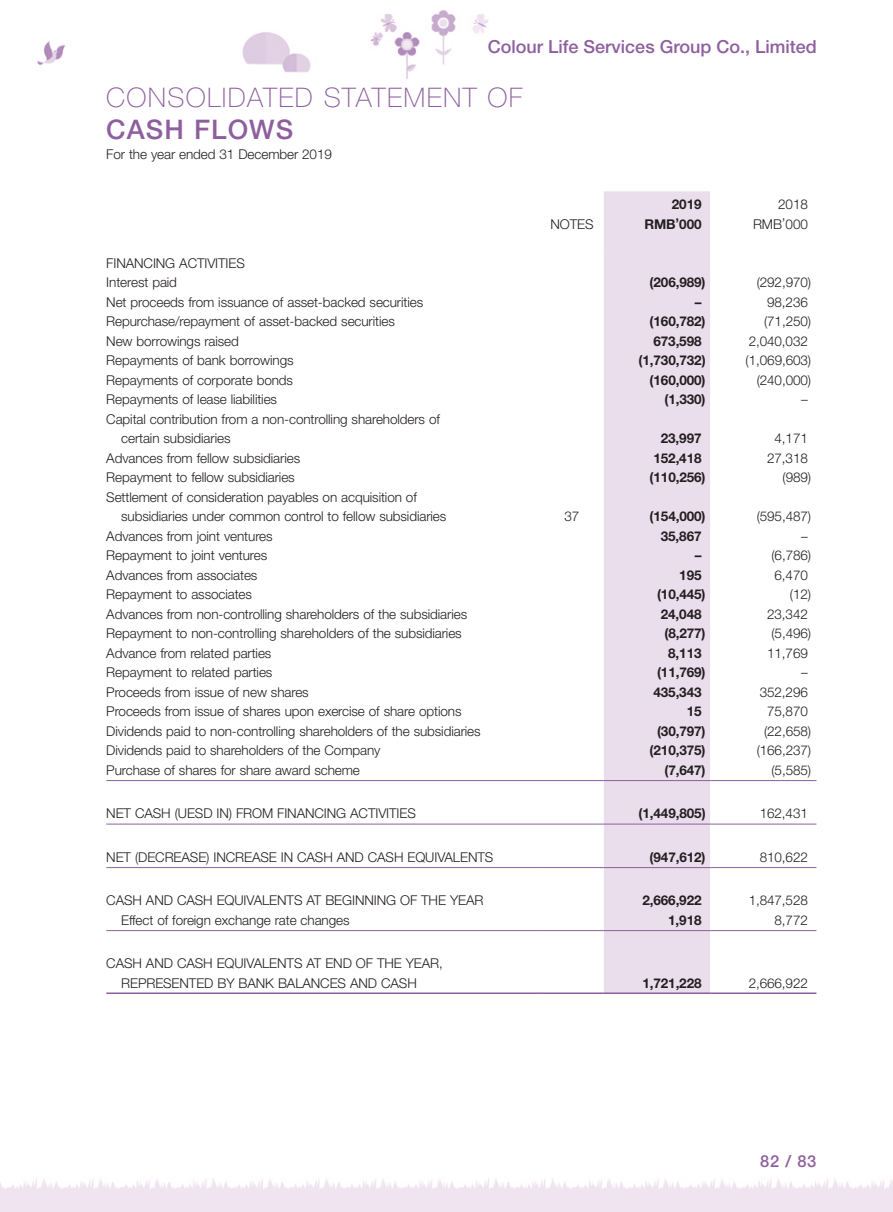
<style>
.page{position:relative;width:893px;height:1212px;background:#fff}
.page>*{position:absolute;margin:0;border:0;box-sizing:border-box;transform-origin:0 0}
.t1{font:100 27px "Helvetica Neue LT Std";letter-spacing:.05em;color:#8e5f9e}
.t2{font:500 27px "Helvetica Neue LT Std";letter-spacing:.04em;color:#8e5f9e}
.t3{font:500 18px "Helvetica Neue LT Std";color:#8e5f9e}
.t4{font:500 16.5px "Helvetica Neue LT Std";color:#8e5f9e}
.Body_Text{font:300 13.5px/19.5px "Helvetica Neue LT Std";letter-spacing:-.005em;color:#231f20}
.Body_Text-2{font:700 13.5px "Helvetica Neue LT Std";letter-spacing:-.005em;color:#231f20}
</style>
<div class="page">
<img style="left:0;top:10px;width:893px;height:1202px">
<div style="left:604px;top:250px;width:106px;height:742px;background:#eaddec"></div>
<hr style="left:106px;top:780px;width:434px;height:1px;background:#8e5f9e">
<hr style="left:540px;top:780px;width:64px;height:1px;background:#8e5f9e">
<hr style="left:604px;top:780px;width:106px;height:1px;background:#8e5f9e">
<hr style="left:710px;top:780px;width:106px;height:1px;background:#8e5f9e">
<hr style="left:106px;top:824px;width:434px;height:1px;background:#8e5f9e">
<hr style="left:540px;top:824px;width:64px;height:1px;background:#8e5f9e">
<hr style="left:604px;top:824px;width:106px;height:1px;background:#8e5f9e">
<hr style="left:710px;top:824px;width:106px;height:1px;background:#8e5f9e">
<hr style="left:106px;top:867px;width:434px;height:1px;background:#8e5f9e">
<hr style="left:540px;top:867px;width:64px;height:1px;background:#8e5f9e">
<hr style="left:604px;top:867px;width:106px;height:1px;background:#8e5f9e">
<hr style="left:710px;top:867px;width:106px;height:1px;background:#8e5f9e">
<hr style="left:106px;top:930px;width:434px;height:1px;background:#8e5f9e">
<hr style="left:540px;top:930px;width:64px;height:1px;background:#8e5f9e">
<hr style="left:604px;top:930px;width:106px;height:1px;background:#8e5f9e">
<hr style="left:710px;top:930px;width:106px;height:1px;background:#8e5f9e">
<hr style="left:106px;top:992px;width:434px;height:2px;background:#8e5f9e">
<hr style="left:540px;top:992px;width:64px;height:2px;background:#8e5f9e">
<hr style="left:604px;top:992px;width:106px;height:2px;background:#8e5f9e">
<hr style="left:710px;top:992px;width:106px;height:2px;background:#8e5f9e">
<div style="left:604px;top:191px;width:106px;height:59px;background:#eaddec"></div>
<h2 class="t3" style="left:488px;top:36px;width:330px">Colour Life Services Group Co., Limited</h2>
<h1 class="t1" style="left:106px;top:82px;width:418px">CONSOLIDATED STATEMENT OF</h1>
<h1 class="t2" style="left:106px;top:113px;width:189px">CASH FLOWS</h1>
<p class="Body_Text" style="left:106px;top:144px;width:227px">For the year ended 31 December 2019</p>
<p class="Body_Text-2" style="left:672px;top:196px;width:31px">2019</p>
<p class="Body_Text" style="left:778px;top:194px;width:31px">2018</p>
<p class="Body_Text" style="left:550px;top:214px;width:45px">NOTES</p>
<p class="Body_Text-2" style="left:644px;top:215px;width:59px">RMB’000</p>
<p class="Body_Text" style="left:753px;top:214px;width:56px">RMB’000</p>
<p class="Body_Text" style="left:106px;top:253px;width:140px">FINANCING ACTIVITIES</p>
<p class="Body_Text" style="left:106px;top:272px;width:72px">Interest paid</p>
<p class="Body_Text-2" style="left:650px;top:274px;width:58px">(206,989)</p>
<p class="Body_Text" style="left:757px;top:272px;width:56px">(292,970)</p>
<p class="Body_Text" style="left:106px;top:292px;width:318px">Net proceeds from issuance of asset-backed securities</p>
<p class="Body_Text-2" style="left:695px;top:293px;width:8px">–</p>
<p class="Body_Text" style="left:767px;top:292px;width:42px">98,236</p>
<p class="Body_Text" style="left:106px;top:311px;width:290px">Repurchase/repayment of asset-backed securities</p>
<p class="Body_Text-2" style="left:650px;top:313px;width:58px">(160,782)</p>
<p class="Body_Text" style="left:764px;top:311px;width:49px">(71,250)</p>
<p class="Body_Text" style="left:106px;top:331px;width:134px">New borrowings raised</p>
<p class="Body_Text-2" style="left:653px;top:332px;width:50px">673,598</p>
<p class="Body_Text" style="left:749px;top:331px;width:61px">2,040,032</p>
<p class="Body_Text" style="left:106px;top:350px;width:189px">Repayments of bank borrowings</p>
<p class="Body_Text-2" style="left:639px;top:352px;width:69px">(1,730,732)</p>
<p class="Body_Text" style="left:746px;top:350px;width:67px">(1,069,603)</p>
<p class="Body_Text" style="left:106px;top:370px;width:188px">Repayments of corporate bonds</p>
<p class="Body_Text-2" style="left:650px;top:371px;width:58px">(160,000)</p>
<p class="Body_Text" style="left:757px;top:370px;width:56px">(240,000)</p>
<p class="Body_Text" style="left:106px;top:389px;width:172px">Repayments of lease liabilities</p>
<p class="Body_Text-2" style="left:664px;top:391px;width:43px">(1,330)</p>
<p class="Body_Text" style="left:801px;top:389px;width:8px">–</p>
<p class="Body_Text" style="left:121px;top:409px;width:320px;text-indent:-15px">Capital contribution from a non-controlling shareholders of certain subsidiaries</p>
<p class="Body_Text-2" style="left:661px;top:430px;width:42px">23,997</p>
<p class="Body_Text" style="left:774px;top:428px;width:35px">4,171</p>
<p class="Body_Text" style="left:106px;top:448px;width:195px">Advances from fellow subsidiaries</p>
<p class="Body_Text-2" style="left:653px;top:449px;width:50px">152,418</p>
<p class="Body_Text" style="left:767px;top:448px;width:42px">27,318</p>
<p class="Body_Text" style="left:106px;top:467px;width:190px">Repayment to fellow subsidiaries</p>
<p class="Body_Text-2" style="left:650px;top:469px;width:58px">(110,256)</p>
<p class="Body_Text" style="left:782px;top:467px;width:30px">(989)</p>
<p class="Body_Text" style="left:121px;top:487px;width:327px;text-indent:-15px">Settlement of consideration payables on acquisition of subsidiaries under common control to fellow subsidiaries</p>
<p class="Body_Text" style="left:564px;top:506px;width:16px">37</p>
<p class="Body_Text-2" style="left:650px;top:508px;width:58px">(154,000)</p>
<p class="Body_Text" style="left:757px;top:506px;width:56px">(595,487)</p>
<p class="Body_Text" style="left:106px;top:526px;width:168px">Advances from joint ventures</p>
<p class="Body_Text-2" style="left:661px;top:527px;width:42px">35,867</p>
<p class="Body_Text" style="left:801px;top:526px;width:8px">–</p>
<p class="Body_Text" style="left:106px;top:545px;width:162px">Repayment to joint ventures</p>
<p class="Body_Text-2" style="left:695px;top:547px;width:8px">–</p>
<p class="Body_Text" style="left:771px;top:545px;width:41px">(6,786)</p>
<p class="Body_Text" style="left:106px;top:565px;width:153px">Advances from associates</p>
<p class="Body_Text-2" style="left:679px;top:566px;width:24px">195</p>
<p class="Body_Text" style="left:774px;top:565px;width:35px">6,470</p>
<p class="Body_Text" style="left:106px;top:584px;width:147px">Repayment to associates</p>
<p class="Body_Text-2" style="left:657px;top:586px;width:50px">(10,445)</p>
<p class="Body_Text" style="left:790px;top:584px;width:23px">(12)</p>
<p class="Body_Text" style="left:106px;top:604px;width:362px">Advances from non-controlling shareholders of the subsidiaries</p>
<p class="Body_Text-2" style="left:661px;top:605px;width:42px">24,048</p>
<p class="Body_Text" style="left:767px;top:604px;width:42px">23,342</p>
<p class="Body_Text" style="left:106px;top:623px;width:357px">Repayment to non-controlling shareholders of the subsidiaries</p>
<p class="Body_Text-2" style="left:664px;top:625px;width:43px">(8,277)</p>
<p class="Body_Text" style="left:771px;top:623px;width:41px">(5,496)</p>
<p class="Body_Text" style="left:106px;top:643px;width:167px">Advance from related parties</p>
<p class="Body_Text-2" style="left:668px;top:644px;width:35px">8,113</p>
<p class="Body_Text" style="left:767px;top:643px;width:42px">11,769</p>
<p class="Body_Text" style="left:106px;top:662px;width:168px">Repayment to related parties</p>
<p class="Body_Text-2" style="left:657px;top:664px;width:50px">(11,769)</p>
<p class="Body_Text" style="left:801px;top:662px;width:8px">–</p>
<p class="Body_Text" style="left:106px;top:682px;width:204px">Proceeds from issue of new shares</p>
<p class="Body_Text-2" style="left:653px;top:683px;width:50px">435,343</p>
<p class="Body_Text" style="left:760px;top:682px;width:50px">352,296</p>
<p class="Body_Text" style="left:106px;top:701px;width:357px">Proceeds from issue of shares upon exercise of share options</p>
<p class="Body_Text-2" style="left:687px;top:703px;width:16px">15</p>
<p class="Body_Text" style="left:767px;top:701px;width:42px">75,870</p>
<p class="Body_Text" style="left:106px;top:721px;width:376px">Dividends paid to non-controlling shareholders of the subsidiaries</p>
<p class="Body_Text-2" style="left:657px;top:722px;width:50px">(30,797)</p>
<p class="Body_Text" style="left:764px;top:721px;width:49px">(22,658)</p>
<p class="Body_Text" style="left:106px;top:740px;width:276px">Dividends paid to shareholders of the Company</p>
<p class="Body_Text-2" style="left:650px;top:742px;width:58px">(210,375)</p>
<p class="Body_Text" style="left:757px;top:740px;width:56px">(166,237)</p>
<p class="Body_Text" style="left:106px;top:760px;width:255px">Purchase of shares for share award scheme</p>
<p class="Body_Text-2" style="left:664px;top:761px;width:43px">(7,647)</p>
<p class="Body_Text" style="left:771px;top:760px;width:41px">(5,585)</p>
<p class="Body_Text" style="left:106px;top:803px;width:311px">NET CASH (UESD IN) FROM FINANCING ACTIVITIES</p>
<p class="Body_Text-2" style="left:639px;top:805px;width:69px">(1,449,805)</p>
<p class="Body_Text" style="left:760px;top:803px;width:50px">162,431</p>
<p class="Body_Text" style="left:106px;top:847px;width:389px">NET (DECREASE) INCREASE IN CASH AND CASH EQUIVALENTS</p>
<p class="Body_Text-2" style="left:650px;top:848px;width:58px">(947,612)</p>
<p class="Body_Text" style="left:760px;top:847px;width:50px">810,622</p>
<p class="Body_Text" style="left:106px;top:890px;width:379px">CASH AND CASH EQUIVALENTS AT BEGINNING OF THE YEAR</p>
<p class="Body_Text-2" style="left:642px;top:892px;width:61px">2,666,922</p>
<p class="Body_Text" style="left:749px;top:890px;width:61px">1,847,528</p>
<p class="Body_Text" style="left:121px;top:910px;width:230px">Effect of foreign exchange rate changes</p>
<p class="Body_Text-2" style="left:668px;top:911px;width:35px">1,918</p>
<p class="Body_Text" style="left:774px;top:910px;width:35px">8,772</p>
<p class="Body_Text" style="left:121px;top:953px;width:323px;text-indent:-15px">CASH AND CASH EQUIVALENTS AT END OF THE YEAR,<br>REPRESENTED BY BANK BALANCES AND CASH</p>
<p class="Body_Text-2" style="left:642px;top:974px;width:61px">1,721,228</p>
<p class="Body_Text" style="left:749px;top:973px;width:61px">2,666,922</p>
<p class="t4" style="left:760px;top:1151px;width:58px">82 / 83</p>
</div>
